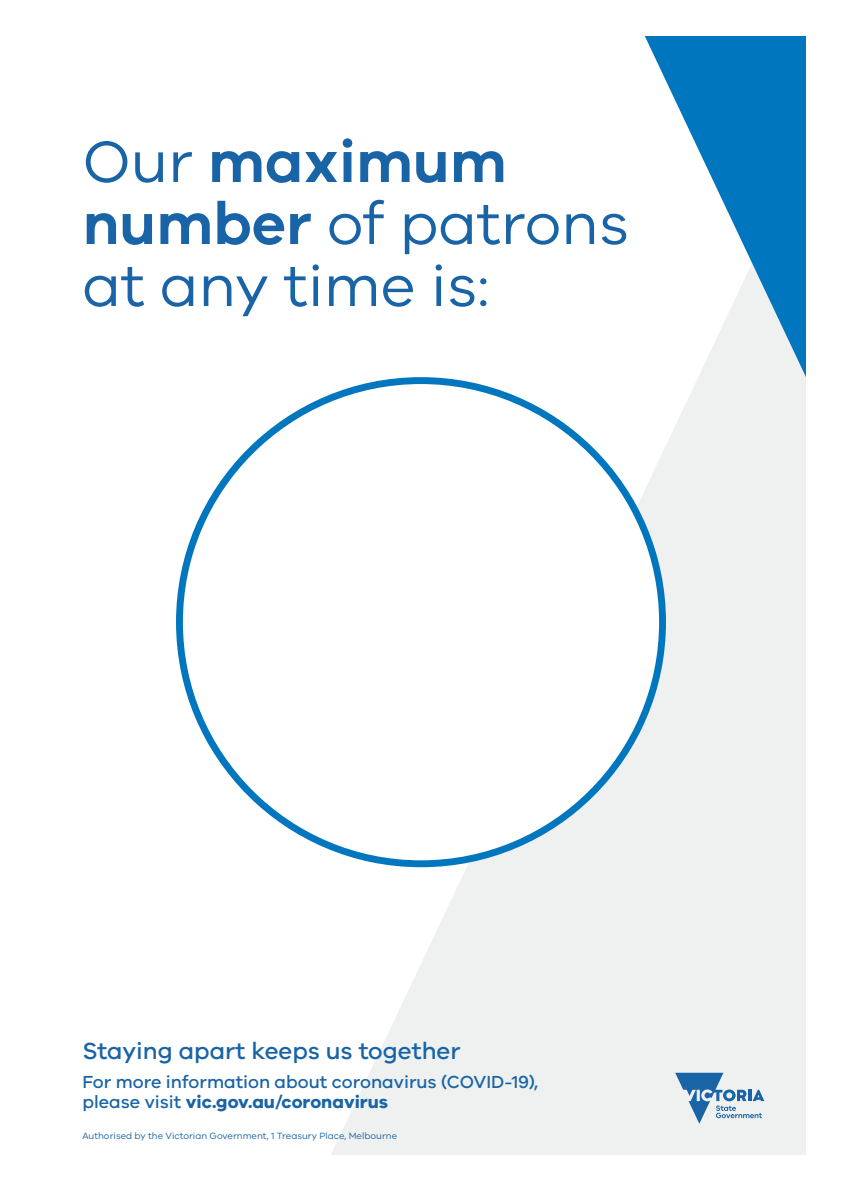
<style>
.page{position:relative;width:842px;height:1191px;background:#fff}
.page>*{position:absolute;margin:0;border:0;box-sizing:border-box;transform-origin:0 0}
.t1{font:60px/62px "VIC";color:#1964a6}
.t2{font:500 24px "VIC";color:#1964a6}
.t3{font:500 18px/20px "VIC";color:#1964a6}
.t4{font:9.4px "VIC";color:#1964a6}
.s1{font-weight:600}
.s2{font-weight:700}
</style>
<div class="page">
<svg style="left:331px;top:377px;width:475px;height:778px;fill:#eff1f0"></svg>
<svg style="left:675px;top:1072px;width:89px;height:51px"></svg>
<div style="left:179px;top:380px;width:483px;height:483px;background:#fff;border-radius:50%"></div>
<svg style="left:645px;top:36px;width:161px;height:341px"></svg>
<h1 class="t1" style="left:82px;top:129px;width:548px">Our <span class="s1">maximum number</span> of patrons at any time is:</h1>
<h2 class="t2" style="left:82px;top:1036px;width:380px">Staying apart keeps us together</h2>
<p class="t3" style="left:82px;top:1071px;width:457px">For more information about coronavirus (COVID-19), please visit <span class="s2">vic.gov.au/coronavirus</span></p>
<p class="t4" style="left:82px;top:1129px;width:316px">Authorised by the Victorian Government, 1 Treasury Place, Melbourne</p>
</div>
